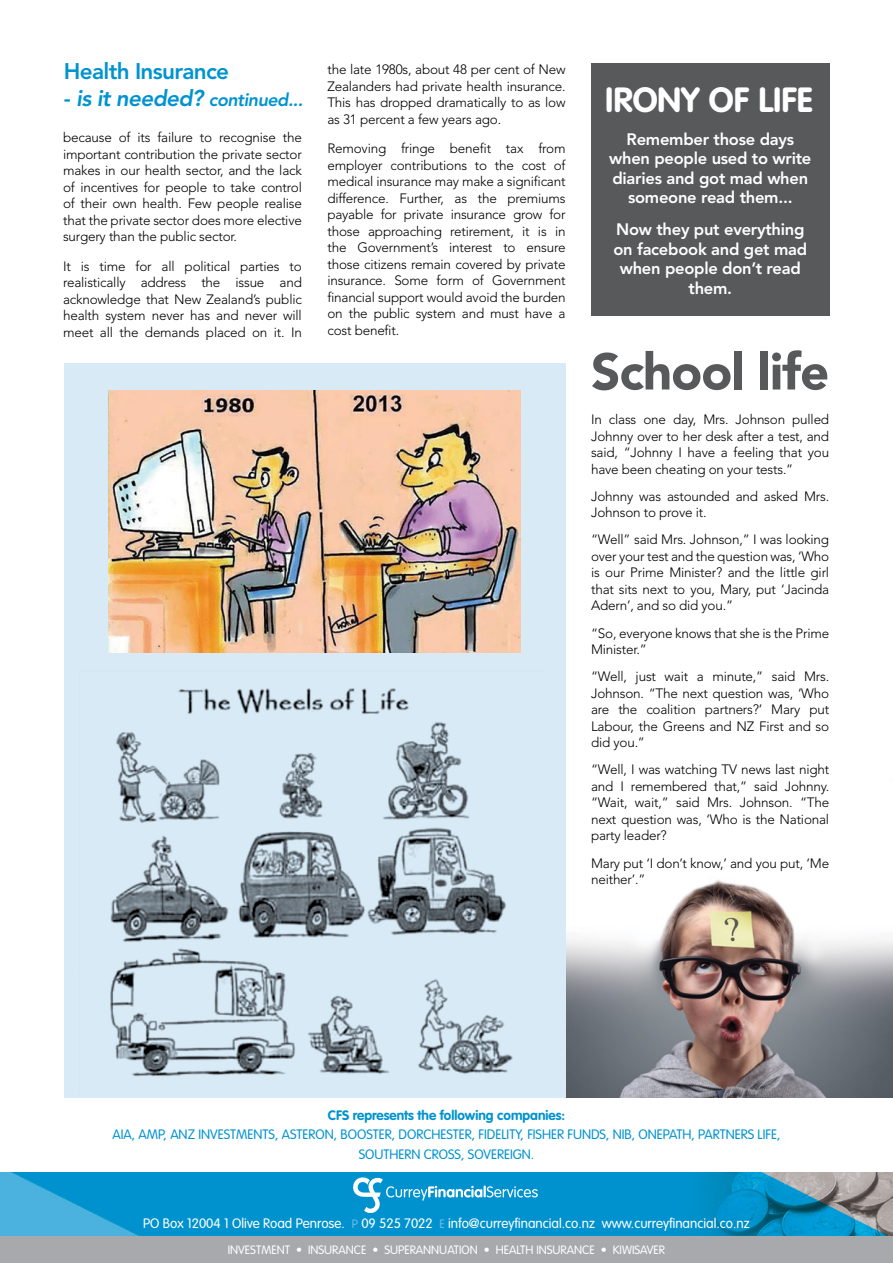
<style>
.page{position:relative;width:893px;height:1263px;background:#fff}
.page>*{position:absolute;margin:0;border:0;box-sizing:border-box;transform-origin:0 0}
.Heading{font:900 51px "Avenir";letter-spacing:-.02em;color:#58595b}
.Body{font:700 34.5px "VAG Rounded";color:#fff}
.Heading-2{font:800 22.5px "Avenir";letter-spacing:-.03em;color:#0093d0}
.Heading-3{font:italic 800 18px "Avenir";letter-spacing:-.03em;color:#0093d0}
.Body-2{font:800 16.5px/19.5px "Avenir";letter-spacing:-.015em;color:#fff;text-align:center}
.Body-3{font:300 13.5px/16.5px "Avenir";letter-spacing:-.015em;color:#000;text-align:justify}
.Body-4{font:300 13.5px/19.5px "VAG Rounded";color:#0093d0;text-align:center}
.t1{font:300 13.5px "VAG Rounded";color:#fff}
.t2{font:300 12px "VAG Rounded";color:#fff}
.s1{font-style:normal;font-size:22.5px}
.s2{font-size:22.5px}
.s3{font-weight:700}
.s4{font-size:12px;color:#6dbce3}
</style>
<div class="page">
<img style="left:0;top:1172px;width:893px;height:64px">
<div style="left:0;top:1236px;width:893px;height:27px;background:#a7a9ac"></div>
<svg style="left:353px;top:1177px;width:185px;height:36px;background:#27a2d5"></svg>
<img style="left:566px;top:880px;width:327px;height:217px">
<div style="left:64px;top:363px;width:502px;height:734px;background:#d8eaf6"></div>
<div style="left:591px;top:64px;width:238px;height:252px;background:#58595b"></div>
<img style="left:110px;top:688px;width:403px;height:389px">
<img style="left:109px;top:390px;width:412px;height:262px">
<p class="Heading-2" style="left:64px;top:58px;width:167px">Health Insurance</p>
<p class="Heading-3" style="left:64px;top:89px;width:241px"><span class="s1">-</span> <span class="s2">is it needed?</span> continued...</p>
<p class="Body-3" style="left:63px;top:129px;width:240px">because of its failure to recognise the important contribution the private sector makes in our health sector, and the lack of incentives for people to take control of their own health. Few people realise that the private sector does more elective surgery than the public sector.</p>
<p class="Body-3" style="left:63px;top:258px;width:240px">It is time for all political parties to realistically address the issue and acknowledge that New Zealand’s public health system never has and never will meet all the demands placed on it. In</p>
<p class="Body-3" style="left:327px;top:61px;width:240px">the late 1980s, about 48 per cent of New Zealanders had private health insurance.<br>This has dropped dramatically to as low as 31 percent a few years ago.</p>
<p class="Body-3" style="left:327px;top:140px;width:240px">Removing fringe benefit tax from employer contributions to the cost of medical insurance may make a significant difference. Further, as the premiums payable for private insurance grow for those approaching retirement, it is in the Government’s interest to ensure those citizens remain covered by private insurance. Some form of Government financial support would avoid the burden on the public system and must have a cost benefit.</p>
<p class="Body" style="left:605px;top:80px;width:209px">IRONY OF LIFE</p>
<p class="Body-2" style="left:609px;top:129px;width:204px">Remember those days when people used to write diaries and got mad when someone read them...</p>
<p class="Body-2" style="left:613px;top:220px;width:195px">Now they put everything on facebook and get mad when people don’t read them.</p>
<p class="Heading" style="left:591px;top:341px;width:240px">School life</p>
<p class="Body-3" style="left:591px;top:411px;width:240px">In class one day, Mrs. Johnson pulled Johnny over to her desk after a test, and said, “Johnny I have a feeling that you have been cheating on your tests.”</p>
<p class="Body-3" style="left:591px;top:488px;width:240px">Johnny was astounded and asked Mrs.<br>Johnson to prove it.</p>
<p class="Body-3" style="left:591px;top:531px;width:240px">“Well” said Mrs. Johnson,” I was looking over your test and the question was, ‘Who is our Prime Minister? and the little girl that sits next to you, Mary, put ‘Jacinda Adern’, and so did you.”</p>
<p class="Body-3" style="left:591px;top:625px;width:240px">“So, everyone knows that she is the Prime<br>Minister.”</p>
<p class="Body-3" style="left:591px;top:668px;width:240px">“Well, just wait a minute,” said Mrs.<br>Johnson. “The next question was, ‘Who are the coalition partners?’ Mary put Labour, the Greens and NZ First and so did you.”</p>
<p class="Body-3" style="left:591px;top:761px;width:240px">“Well, I was watching TV news last night and I remembered that,” said Johnny. “Wait, wait,” said Mrs. Johnson. “The next question was, ‘Who is the National party leader?</p>
<p class="Body-3" style="left:591px;top:854px;width:240px">Mary put ‘I don’t know,’ and you put, ‘Me neither’.”</p>
<p class="Body-4" style="left:113px;top:1105px;width:669px"><span class="s3">CFS represents the following companies:<br></span>AIA, AMP, ANZ INVESTMENTS, ASTERON, BOOSTER, DORCHESTER, FIDELITY, FISHER FUNDS, NIB, ONEPATH, PARTNERS LIFE,<br>SOUTHERN CROSS, SOVEREIGN.</p>
<p class="t1" style="left:143px;top:1216px;width:608px">PO Box 12004 1 Olive Road Penrose. <span class="s4">P</span> 09 525 7022 <span class="s4">E</span> info@curreyfinancial.co.nz www.curreyfinancial.co.nz</p>
<p class="t2" style="left:228px;top:1243px;width:439px">INVESTMENT • INSURANCE • SUPERANNUATION • HEALTH INSURANCE • KIWISAVER</p>
</div>
